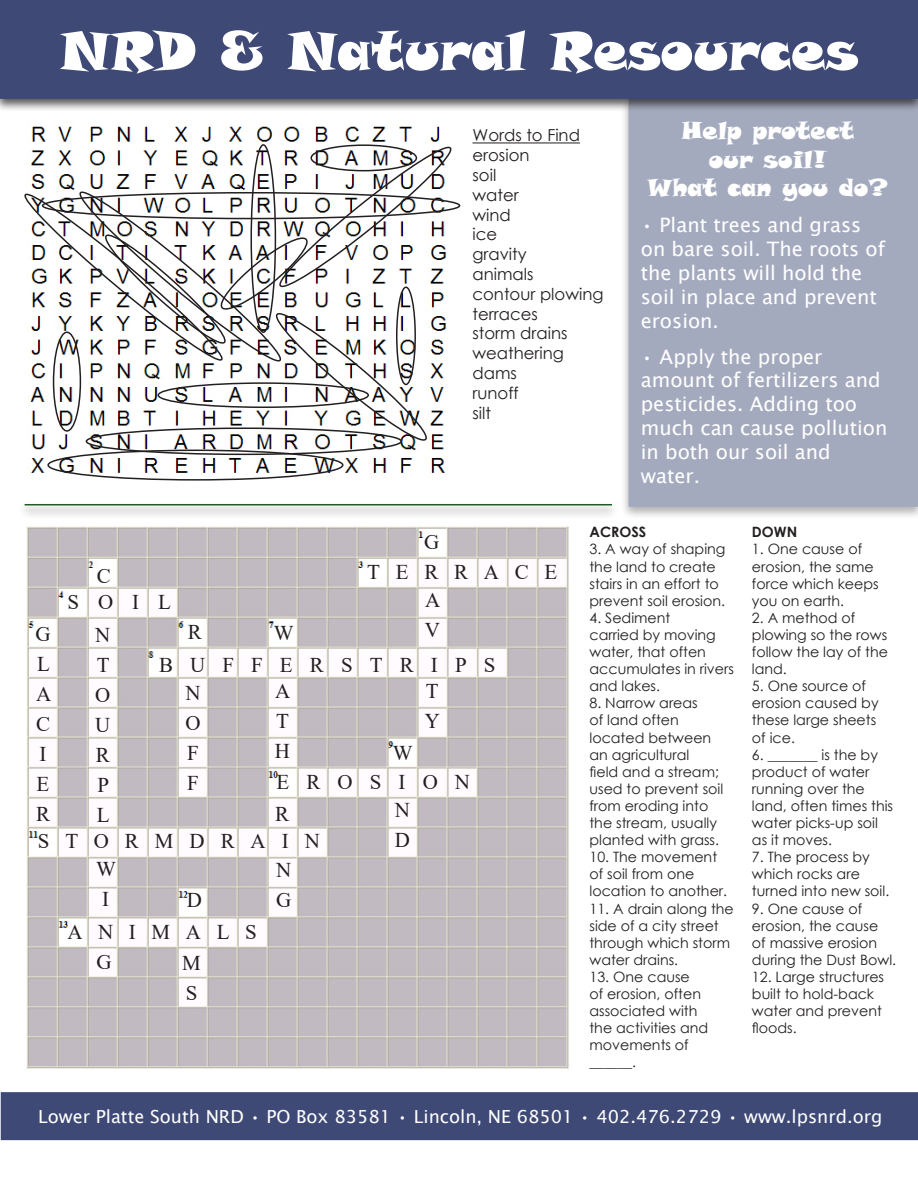
<style>
.page{position:relative;width:918px;height:1188px;background:#fff}
.page>*{position:absolute;margin:0;border:0;box-sizing:border-box;transform-origin:0 0}
.t1{font:54px "Snap ITC";color:#fff}
.t2{font:24px/28.8px "Snap ITC";color:#fff;text-align:center}
.t3{font:21px "Times New Roman";letter-spacing:.76em;color:#231f20}
.t4{font:21px "Times New Roman";letter-spacing:.815em;color:#231f20}
.t5{font:19.8px/24px "Lucida Sans Unicode";color:#fff}
.t6{font:18px "Lucida Sans Unicode";color:#fff}
.t7{font:16.5px "Century Gothic";color:#231f20}
.t8{font:14.25px/17.1px "Century Gothic";color:#231f20}
.t9{font:700 14.25px "Century Gothic";color:#231f20}
</style>
<div class="page">
<div style="left:620px;top:95px;width:298px;height:425px;background:#231f20;opacity:.75"></div>
<div style="left:629px;top:98px;width:288px;height:408px;background:#a4aabe"></div>
<div style="left:1px;top:1092px;width:917px;height:48px;background:#3e4975"></div>
<div style="left:0;top:0;width:918px;height:113px;background:#231f20;opacity:.75"></div>
<div style="left:1px;top:1px;width:916px;height:97px;background:#3e4975"></div>
<div style="left:0;top:0;width:918px;height:99px;border:2px solid #3e4975"></div>
<div style="left:18px;top:501px;width:601px;height:18px;background:#231f20;opacity:.75"></div>
<hr style="left:25px;top:504px;width:587px;height:2px;background:#235925">
<hr style="left:472px;top:142px;width:108px;height:1px;background:#231f20">
<img style="left:31px;top:126px;width:415px;height:351px">
<div style="left:86px;top:427px;width:316px;height:28px;border:2px solid #231f20;border-radius:50%"></div>
<div style="left:47px;top:450px;width:297px;height:31px;border:2px solid #231f20;border-radius:50%"></div>
<img style="left:26px;top:526px;width:543px;height:543px">
<img style="left:24px;top:141px;width:431px;height:304px">
<p class="t1" style="left:60px;top:15px;width:800px">NRD &amp; Natural Resources</p>
<p class="t7" style="left:472px;top:124px;width:109px">Words to Find</p>
<p class="t7" style="left:472px;top:144px;width:59px">erosion</p>
<p class="t7" style="left:472px;top:163px;width:25px">soil</p>
<p class="t7" style="left:472px;top:183px;width:48px">water</p>
<p class="t7" style="left:472px;top:203px;width:40px">wind</p>
<p class="t7" style="left:472px;top:223px;width:26px">ice</p>
<p class="t7" style="left:472px;top:243px;width:56px">gravity</p>
<p class="t7" style="left:472px;top:262px;width:63px">animals</p>
<p class="t7" style="left:472px;top:282px;width:133px">contour plowing</p>
<p class="t7" style="left:472px;top:302px;width:67px">terraces</p>
<p class="t7" style="left:472px;top:322px;width:97px">storm drains</p>
<p class="t7" style="left:472px;top:342px;width:93px">weathering</p>
<p class="t7" style="left:472px;top:361px;width:46px">dams</p>
<p class="t7" style="left:472px;top:381px;width:48px">runoff</p>
<p class="t7" style="left:472px;top:401px;width:20px">silt</p>
<h2 class="t2" style="left:647px;top:116px;width:243px">Help protect<br>our soil!<br>What can you do?</h2>
<h3 class="t5" style="left:641px;top:213px;width:246px">• Plant trees and grass on bare soil. The roots of the plants will hold the soil in place and prevent erosion.</h3>
<h3 class="t5" style="left:641px;top:345px;width:248px">• Apply the proper amount of fertilizers and pesticides. Adding too much can cause pollution in both our soil and water.</h3>
<p class="t3" style="left:97px;top:561px;width:16px">C</p>
<p class="t3" style="left:424px;top:527px;width:17px">G</p>
<p class="t3" style="left:367px;top:557px;width:192px">TERRACE</p>
<p class="t3" style="left:425px;top:585px;width:17px">A</p>
<p class="t3" style="left:425px;top:615px;width:17px">V</p>
<p class="t3" style="left:68px;top:587px;width:105px">SOIL</p>
<p class="t3" style="left:188px;top:618px;width:16px">R</p>
<p class="t3" style="left:274px;top:618px;width:21px">W</p>
<p class="t3" style="left:35px;top:619px;width:17px">G</p>
<p class="t3" style="left:37px;top:649px;width:14px">L</p>
<p class="t3" style="left:36px;top:679px;width:17px">A</p>
<p class="t3" style="left:36px;top:709px;width:16px">C</p>
<p class="t3" style="left:40px;top:739px;width:8px">I</p>
<p class="t3" style="left:37px;top:769px;width:14px">E</p>
<p class="t3" style="left:36px;top:799px;width:16px">R</p>
<p class="t3" style="left:95px;top:620px;width:17px">N</p>
<p class="t3" style="left:97px;top:650px;width:14px">T</p>
<p class="t3" style="left:95px;top:680px;width:17px">O</p>
<p class="t3" style="left:95px;top:710px;width:17px">U</p>
<p class="t3" style="left:96px;top:740px;width:16px">R</p>
<p class="t3" style="left:97px;top:770px;width:13px">P</p>
<p class="t3" style="left:97px;top:800px;width:14px">L</p>
<p class="t4" style="left:159px;top:650px;width:338px">BUFFERSTRIPS</p>
<p class="t3" style="left:275px;top:676px;width:17px">A</p>
<p class="t3" style="left:276px;top:706px;width:14px">T</p>
<p class="t3" style="left:275px;top:736px;width:17px">H</p>
<p class="t3" style="left:426px;top:676px;width:14px">T</p>
<p class="t3" style="left:425px;top:706px;width:17px">Y</p>
<p class="t3" style="left:185px;top:679px;width:17px">N</p>
<p class="t3" style="left:185px;top:709px;width:17px">O</p>
<p class="t3" style="left:187px;top:739px;width:13px">F</p>
<p class="t3" style="left:187px;top:769px;width:13px">F</p>
<p class="t3" style="left:393px;top:738px;width:21px">W</p>
<p class="t4" style="left:276px;top:767px;width:195px">EROSION</p>
<p class="t3" style="left:395px;top:795px;width:17px">N</p>
<p class="t3" style="left:395px;top:825px;width:17px">D</p>
<p class="t3" style="left:275px;top:799px;width:16px">R</p>
<p class="t3" style="left:38px;top:826px;width:284px">STORMDRAIN</p>
<p class="t3" style="left:96px;top:854px;width:21px">W</p>
<p class="t3" style="left:102px;top:884px;width:8px">I</p>
<p class="t3" style="left:187px;top:885px;width:17px">D</p>
<p class="t3" style="left:67px;top:917px;width:191px">ANIMALS</p>
<p class="t3" style="left:97px;top:947px;width:17px">G</p>
<p class="t3" style="left:182px;top:949px;width:20px">M</p>
<p class="t3" style="left:186px;top:979px;width:13px">S</p>
<p class="t3" style="left:276px;top:855px;width:17px">N</p>
<p class="t3" style="left:276px;top:885px;width:17px">G</p>
<p class="t9" style="left:590px;top:521px;width:58px">ACROSS</p>
<p class="t8" style="left:590px;top:541px;width:138px">3. A way of shaping the land to create stairs in an effort to prevent soil erosion.</p>
<p class="t8" style="left:590px;top:609px;width:146px">4. Sediment<br>carried by moving water, that often accumulates in rivers and lakes.</p>
<p class="t8" style="left:590px;top:694px;width:135px">8. Narrow areas<br>of land often located between an agricultural<br>field and a stream; used to prevent soil from eroding into the stream, usually planted with grass.</p>
<p class="t8" style="left:590px;top:848px;width:139px">10. The movement of soil from one location to another.</p>
<p class="t8" style="left:590px;top:900px;width:146px">11. A drain along the side of a city street through which storm water drains.</p>
<p class="t8" style="left:590px;top:968px;width:120px">13. One cause<br>of erosion, often associated with the activities and movements of ______.</p>
<p class="t9" style="left:752px;top:521px;width:47px">DOWN</p>
<p class="t8" style="left:752px;top:541px;width:128px">1. One cause of erosion, the same force which keeps you on earth.</p>
<p class="t8" style="left:752px;top:609px;width:138px">2. A method of plowing so the rows follow the lay of the land.</p>
<p class="t8" style="left:752px;top:677px;width:128px">5. One source of erosion caused by these large sheets of ice.</p>
<p class="t8" style="left:752px;top:746px;width:143px">6. _______ is the by product of water running over the land, often times this water picks-up soil as it moves.</p>
<p class="t8" style="left:752px;top:848px;width:139px">7. The process by which rocks are turned into new soil.</p>
<p class="t8" style="left:752px;top:900px;width:146px">9. One cause of erosion, the cause<br>of massive erosion during the Dust Bowl.</p>
<p class="t8" style="left:752px;top:968px;width:134px">12. Large structures built to hold-back water and prevent floods.</p>
<p class="t6" style="left:38px;top:1103px;width:846px">Lower Platte South NRD • PO Box 83581 • Lincoln, NE 68501 • 402.476.2729 • www.lpsnrd.org</p>
</div>
